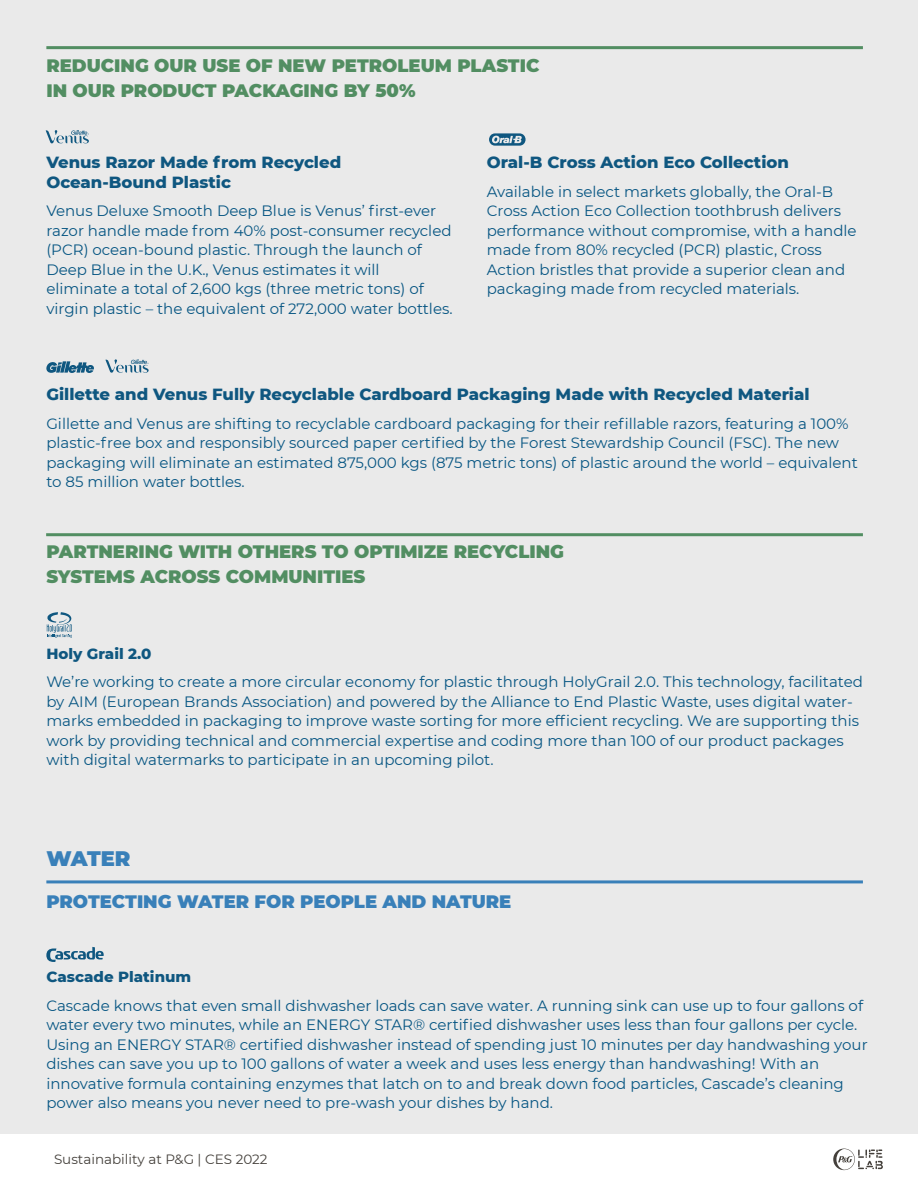
<style>
.page{position:relative;width:918px;height:1188px;background:#fff}
.page>*{position:absolute;margin:0;border:0;box-sizing:border-box;transform-origin:0 0}
.t1{font:900 21px "Montserrat";letter-spacing:-.015em;color:#3980b9}
.t2{font:900 18px/25.2px "Montserrat";color:#528e62}
.t3{font:900 18px "Montserrat";color:#3980b9}
.t4{font:800 16.5px/20px "Montserrat";color:#0f5780}
.t5{font:15px/19.5px "Montserrat";color:#075683}
.t6{font:800 15px "Montserrat";color:#0f5780}
.t7{font:13.5px "Montserrat";color:#44403b}
</style>
<div class="page">
<div style="left:0;top:0;width:918px;height:1133px;background:#eaeaea"></div>
<hr style="left:46px;top:46px;width:817px;height:3px;background:#528e62">
<svg style="left:833px;top:1149px;width:50px;height:21px"></svg>
<svg style="left:489px;top:133px;width:37px;height:13px"></svg>
<svg style="left:46px;top:130px;width:43px;height:14px"></svg>
<svg style="left:105px;top:359px;width:44px;height:14px"></svg>
<svg style="left:46px;top:361px;width:48px;height:12px"></svg>
<svg style="left:46px;top:947px;width:58px;height:15px"></svg>
<svg style="left:47px;top:612px;width:25px;height:26px"></svg>
<hr style="left:46px;top:880px;width:817px;height:3px;background:#3980b9">
<hr style="left:46px;top:533px;width:817px;height:3px;background:#528e62">
<p class="t2" style="left:46px;top:51px;width:495px">REDUCING OUR USE OF NEW PETROLEUM PLASTIC<br>IN OUR PRODUCT PACKAGING BY 50%</p>
<p class="t4" style="left:46px;top:151px;width:296px">Venus Razor Made from Recycled<br>Ocean-Bound Plastic</p>
<p class="t5" style="left:46px;top:201px;width:408px">Venus Deluxe Smooth Deep Blue is Venus’ first-ever razor handle made from 40% post-consumer recycled (PCR) ocean-bound plastic. Through the launch of Deep Blue in the U.K., Venus estimates it will eliminate a total of 2,600 kgs (three metric tons) of virgin plastic – the equivalent of 272,000 water bottles.</p>
<p class="t4" style="left:487px;top:151px;width:304px">Oral-B Cross Action Eco Collection</p>
<p class="t5" style="left:487px;top:181px;width:371px">Available in select markets globally, the Oral-B Cross Action Eco Collection toothbrush delivers performance without compromise, with a handle made from 80% recycled (PCR) plastic, Cross Action bristles that provide a superior clean and packaging made from recycled materials.</p>
<p class="t4" style="left:46px;top:383px;width:765px">Gillette and Venus Fully Recyclable Cardboard Packaging Made with Recycled Material</p>
<p class="t5" style="left:46px;top:413px;width:813px">Gillette and Venus are shifting to recyclable cardboard packaging for their refillable razors, featuring a 100% plastic-free box and responsibly sourced paper certified by the Forest Stewardship Council (FSC). The new packaging will eliminate an estimated 875,000 kgs (875 metric tons) of plastic around the world – equivalent to 85 million water bottles.</p>
<p class="t2" style="left:46px;top:538px;width:519px">PARTNERING WITH OTHERS TO OPTIMIZE RECYCLING<br>SYSTEMS ACROSS COMMUNITIES</p>
<p class="t6" style="left:46px;top:642px;width:107px">Holy Grail 2.0</p>
<p class="t5" style="left:46px;top:672px;width:818px">We’re working to create a more circular economy for plastic through HolyGrail 2.0. This technology, facilitated by AIM (European Brands Association) and powered by the Alliance to End Plastic Waste, uses digital water&shy;marks embedded in packaging to improve waste sorting for more efficient recycling. We are supporting this work by providing technical and commercial expertise and coding more than 100 of our product packages with digital watermarks to participate in an upcoming pilot.</p>
<h1 class="t1" style="left:46px;top:843px;width:86px">WATER</h1>
<p class="t3" style="left:46px;top:888px;width:467px">PROTECTING WATER FOR PEOPLE AND NATURE</p>
<p class="t6" style="left:46px;top:966px;width:146px">Cascade Platinum</p>
<p class="t5" style="left:46px;top:995px;width:823px">Cascade knows that even small dishwasher loads can save water. A running sink can use up to four gallons of water every two minutes, while an ENERGY STAR® certified dishwasher uses less than four gallons per cycle.<br>Using an ENERGY STAR® certified dishwasher instead of spending just 10 minutes per day handwashing your dishes can save you up to 100 gallons of water a week and uses less energy than handwashing! With an innovative formula containing enzymes that latch on to and break down food particles, Cascade’s cleaning power also means you never need to pre-wash your dishes by hand.</p>
<p class="t7" style="left:54px;top:1150px;width:215px">Sustainability at P&amp;G | CES 2022</p>
</div>
